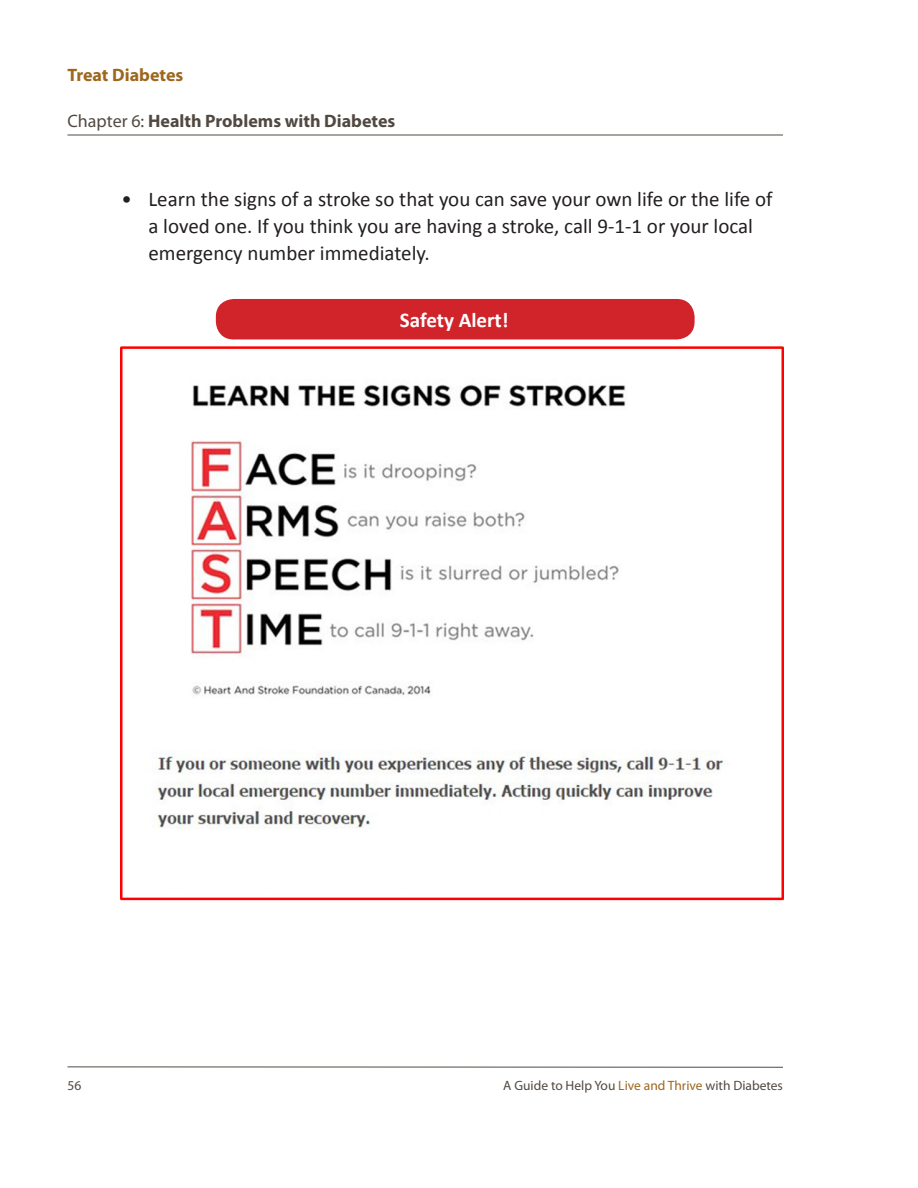
<style>
.page{position:relative;width:918px;height:1188px;background:#fff}
.page>*{position:absolute;margin:0;border:0;box-sizing:border-box;transform-origin:0 0}
.t1{font:21px/27px "Calibri";color:#231f20}
.t2{font:700 21px "Calibri";color:#fff}
.t3{font:700 18px "Myriad Pro";color:#514941}
.t4{font:700 18px "Myriad Pro";color:#9e671e}
.t5{font:13.5px "Myriad Pro";color:#514941}
.s1{font-weight:400}
.s2{color:#9e671e}
</style>
<div class="page">
<hr style="left:68px;top:135px;width:715px;height:1px;background:#514940">
<hr style="left:68px;top:1066px;width:715px;height:2px;background:#514940">
<img style="left:121px;top:299px;width:663px;height:602px">
<div style="left:216px;top:299px;width:479px;height:40px;background:#d1232a;border-radius:18px"></div>
<div style="left:139px;top:855px;width:607px;height:33px;background:#fff"></div>
<p class="t4" style="left:68px;top:68px;width:117px">Treat Diabetes</p>
<p class="t3" style="left:68px;top:114px;width:329px"><span class="s1">Chapter 6:</span> Health Problems with Diabetes</p>
<p class="t1" style="left:148px;top:187px;width:626px;text-indent:-27px">• Learn the signs of a stroke so that you can save your own life or the life of a loved one. If you think you are having a stroke, call 9-1-1 or your local emergency number immediately.</p>
<p class="t2" style="left:400px;top:313px;width:110px">Safety Alert!</p>
<p class="t5" style="left:68px;top:1080px;width:15px">56</p>
<p class="t5" style="left:503px;top:1080px;width:281px">A Guide to Help You <span class="s2">Live and Thrive</span> with Diabetes</p>
</div>
